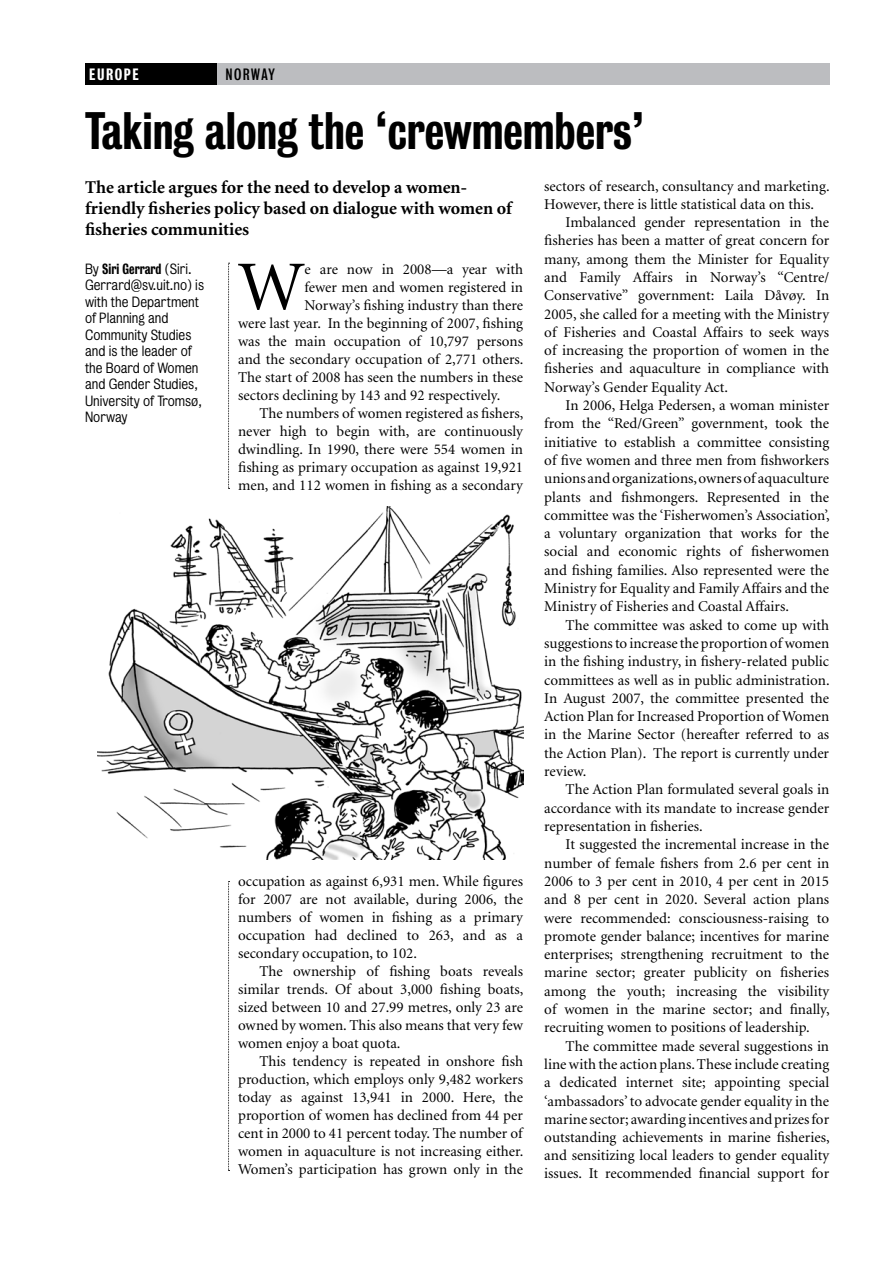
<style>
.page{position:relative;width:893px;height:1263px;background:#fff}
.page>*{position:absolute;margin:0;border:0;box-sizing:border-box;transform-origin:0 0}
.BodyTextFirstPara{font:70.35px "Minion";color:#000}
.Heading{font:48px "Bureau Grotesque Three Five";color:#000}
.Intro{font:700 18px/21px "Minion";color:#000}
.BodyText{font:15px/18.3px "Minion";color:#000;text-align:justify}
.BodyTextFirstPara-2{font:15px "Minion";color:#000}
.Region{font:15px "Bureau Grotesque Three Five";letter-spacing:.1em;color:#fff}
.Country{font:15px "Bureau Grotesque Three Three";letter-spacing:.1em;color:#000}
.Footnote{font:13.5px/16.5px "Bureau Grotesque Five One";color:#000}
.s1{font-family:"Bureau Grotesque Three Five"}
</style>
<div class="page">
<svg style="left:228px;top:263px;width:2px;height:226px"></svg>
<div style="left:217px;top:64px;width:612px;height:21px;background:#bcbdc0"></div>
<div style="left:85px;top:64px;width:132px;height:21px;background:#000"></div>
<svg style="left:228px;top:881px;width:2px;height:290px"></svg>
<img style="left:98px;top:506px;width:425px;height:353px">
<p class="Region" style="left:89px;top:66px;width:51px">europe</p>
<p class="Country" style="left:225px;top:66px;width:51px">NORWAY</p>
<p class="Heading" style="left:85px;top:103px;width:561px">Taking along the ‘crewmembers’</p>
<p class="Intro" style="left:85px;top:178px;width:428px">The article argues for the need to develop a women&shy;friendly fisheries policy based on dialogue with women of fisheries communities</p>
<p class="Footnote" style="left:85px;top:260px;width:121px">By <span class="s1">Siri Gerrard</span> (Siri.<br>Gerrard@sv.uit.no) is with the Department of Planning and<br>Community Studies and is the leader of the Board of Women and Gender Studies,<br>University of Tromsø,<br>Norway</p>
<p class="BodyTextFirstPara" style="left:238px;top:252px;width:68px">W</p>
<p class="BodyTextFirstPara-2" style="left:305px;top:261px;width:220px">e are now in 2008—a year with</p>
<p class="BodyTextFirstPara-2" style="left:305px;top:279px;width:220px">fewer men and women registered in</p>
<p class="BodyTextFirstPara-2" style="left:305px;top:297px;width:220px">Norway’s fishing industry than there</p>
<p class="BodyTextFirstPara-2" style="left:238px;top:315px;width:286px">were last year. In the beginning of 2007, fishing</p>
<p class="BodyTextFirstPara-2" style="left:238px;top:333px;width:286px">was the main occupation of 10,797 persons</p>
<p class="BodyTextFirstPara-2" style="left:238px;top:351px;width:287px">and the secondary occupation of 2,771 others.</p>
<p class="BodyTextFirstPara-2" style="left:238px;top:369px;width:286px">The start of 2008 has seen the numbers in these</p>
<p class="BodyTextFirstPara-2" style="left:238px;top:387px;width:264px">sectors declining by 143 and 92 respectively.</p>
<p class="BodyText" style="left:238px;top:404px;width:287px;text-indent:21px">The numbers of women registered as fishers, never high to begin with, are continuously dwindling. In 1990, there were 554 women in fishing as primary occupation as against 19,921 men, and 112 women in fishing as a secondary</p>
<p class="BodyText" style="left:238px;top:872px;width:286px">occupation as against 6,931 men. While figures for 2007 are not available, during 2006, the numbers of women in fishing as a primary occupation had declined to 263, and as a secondary occupation, to 102.</p>
<p class="BodyText" style="left:238px;top:962px;width:287px;text-indent:21px">The ownership of fishing boats reveals similar trends. Of about 3,000 fishing boats, sized between 10 and 27.99 metres, only 23 are owned by women. This also means that very few women enjoy a boat quota.</p>
<p class="BodyText" style="left:238px;top:1052px;width:287px;text-indent:21px">This tendency is repeated in onshore fish production, which employs only 9,482 workers today as against 13,941 in 2000. Here, the proportion of women has declined from 44 per cent in 2000 to 41 percent today. The number of women in aquaculture is not increasing either.<br>Women’s participation has grown only in the</p>
<p class="BodyText" style="left:544px;top:177px;width:287px">sectors of research, consultancy and marketing.<br>However, there is little statistical data on this.</p>
<p class="BodyText" style="left:544px;top:214px;width:286px;text-indent:21px">Imbalanced gender representation in the fisheries has been a matter of great concern for many, among them the Minister for Equality and Family Affairs in Norway’s “Centre/ Conservative” government: Laila Dåvøy. In 2005, she called for a meeting with the Ministry of Fisheries and Coastal Affairs to seek ways of increasing the proportion of women in the fisheries and aquaculture in compliance with Norway’s Gender Equality Act.</p>
<p class="BodyText" style="left:544px;top:397px;width:287px;text-indent:21px">In 2006, Helga Pedersen, a woman minister from the “Red/Green” government, took the initiative to establish a committee consisting of five women and three men from fishworkers unions and organizations, owners of aquaculture plants and fishmongers. Represented in the committee was the ‘Fisherwomen’s Association’, a voluntary organization that works for the social and economic rights of fisherwomen and fishing families. Also represented were the Ministry for Equality and Family Affairs and the Ministry of Fisheries and Coastal Affairs.</p>
<p class="BodyText" style="left:544px;top:616px;width:287px;text-indent:21px">The committee was asked to come up with suggestions to increase the proportion of women in the fishing industry, in fishery-related public committees as well as in public administration.<br>In August 2007, the committee presented the Action Plan for Increased Proportion of Women in the Marine Sector (hereafter referred to as the Action Plan). The report is currently under review.</p>
<p class="BodyText" style="left:544px;top:781px;width:286px;text-indent:21px">The Action Plan formulated several goals in accordance with its mandate to increase gender representation in fisheries.</p>
<p class="BodyText" style="left:544px;top:836px;width:287px;text-indent:21px">It suggested the incremental increase in the number of female fishers from 2.6 per cent in 2006 to 3 per cent in 2010, 4 per cent in 2015 and 8 per cent in 2020. Several action plans were recommended: consciousness-raising to promote gender balance; incentives for marine enterprises; strengthening recruitment to the marine sector; greater publicity on fisheries among the youth; increasing the visibility of women in the marine sector; and finally, recruiting women to positions of leadership.</p>
<p class="BodyText" style="left:544px;top:1037px;width:287px;text-indent:21px">The committee made several suggestions in line with the action plans. These include creating a dedicated internet site; appointing special ‘ambassadors’ to advocate gender equality in the marine sector; awarding incentives and prizes for outstanding achievements in marine fisheries, and sensitizing local leaders to gender equality issues. It recommended financial support for</p>
</div>
